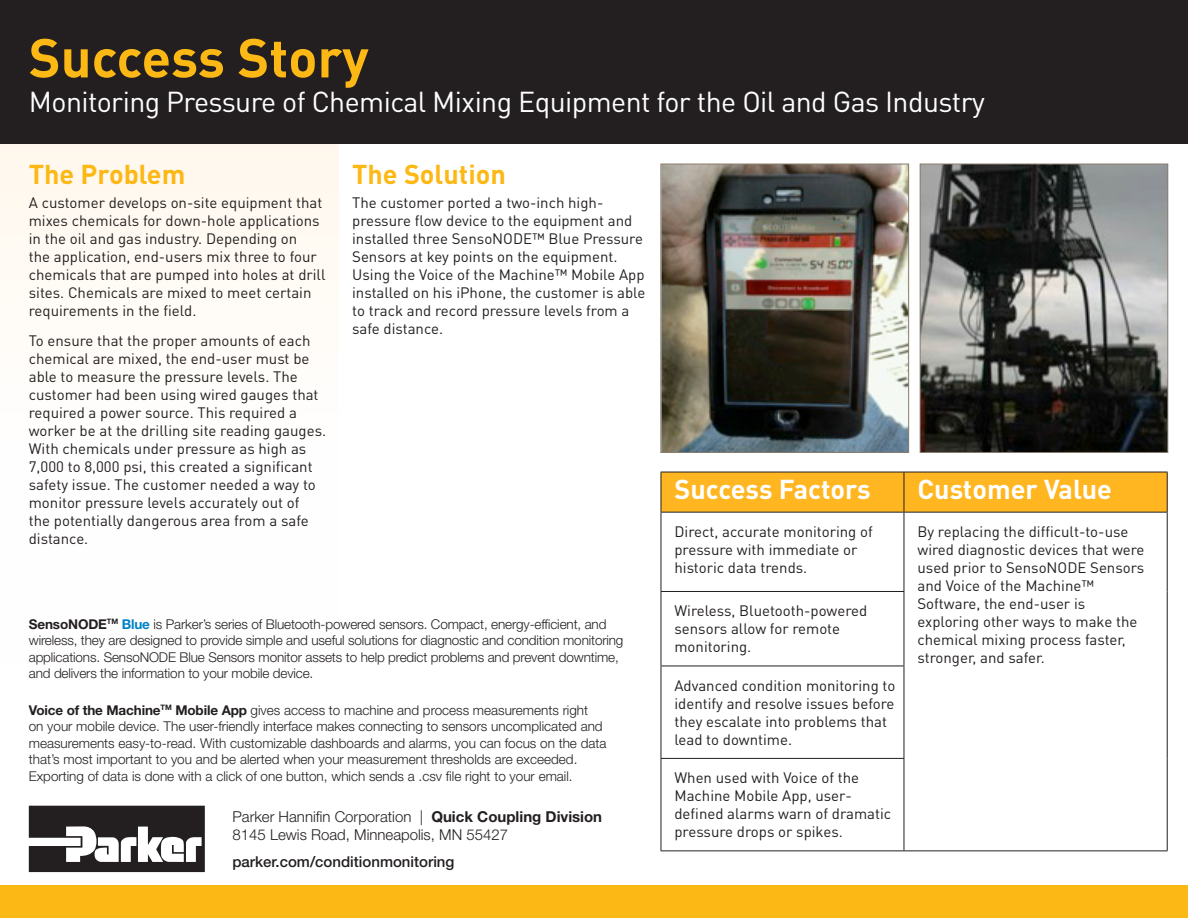
<style>
.page{position:relative;width:1188px;height:918px;background:#fff}
.page>*{position:absolute;margin:0;border:0;box-sizing:border-box;transform-origin:0 0}
.t1{font:700 54px "DINOT";color:#fcb814}
.t2{font:28.5px "DINOT";letter-spacing:-.02em;color:#fff}
.t3{font:700 27px "DINOT";color:#fff}
.t4{font:700 27px "DINOT";color:#fcb814}
.t5{font:15px/18px "DINOT";color:#231f20}
.t6{font:300 15px/18px "Helvetica Neue LT Std";color:#231f20}
.t7{font:500 15px "Helvetica Neue LT Std";color:#231f20}
.t8{font:300 13.5px/16.5px "Helvetica Neue LT Std";color:#231f20}
.s1{font-weight:700}
.s2{font-weight:700;color:#0082c5}
</style>
<div class="page">
<div style="left:0;top:135px;width:339px;height:527px;background:#fffdfb"></div>
<div style="left:0;top:885px;width:1188px;height:33px;background:#fcb814"></div>
<div style="left:0;top:0;width:1188px;height:144px;background:#231f20"></div>
<div style="left:662px;top:473px;width:505px;height:39px;background:#ffb620"></div>
<svg style="left:662px;top:513px;width:505px;height:337px"></svg>
<hr style="left:661px;top:472px;width:243px;height:1px;background:#231f20">
<hr style="left:661px;top:472px;width:1px;height:40px;background:#231f20">
<hr style="left:904px;top:472px;width:264px;height:1px;background:#231f20">
<hr style="left:904px;top:472px;width:1px;height:40px;background:#231f20">
<hr style="left:1167px;top:472px;width:1px;height:40px;background:#231f20">
<hr style="left:661px;top:512px;width:243px;height:1px;background:#231f20">
<hr style="left:661px;top:513px;width:1px;height:78px;background:#231f20">
<hr style="left:661px;top:591px;width:243px;height:1px;background:#231f20">
<hr style="left:661px;top:592px;width:1px;height:74px;background:#231f20">
<hr style="left:661px;top:666px;width:1px;height:92px;background:#231f20">
<hr style="left:661px;top:759px;width:1px;height:91px;background:#231f20">
<hr style="left:661px;top:666px;width:243px;height:1px;background:#231f20">
<hr style="left:661px;top:758px;width:243px;height:1px;background:#231f20">
<hr style="left:661px;top:850px;width:243px;height:1px;background:#231f20">
<hr style="left:904px;top:512px;width:264px;height:1px;background:#231f20">
<hr style="left:904px;top:513px;width:1px;height:78px;background:#231f20">
<hr style="left:1167px;top:513px;width:1px;height:78px;background:#231f20">
<hr style="left:904px;top:592px;width:1px;height:74px;background:#231f20">
<hr style="left:1167px;top:591px;width:1px;height:75px;background:#231f20">
<hr style="left:904px;top:666px;width:1px;height:92px;background:#231f20">
<hr style="left:1167px;top:666px;width:1px;height:92px;background:#231f20">
<hr style="left:904px;top:759px;width:1px;height:91px;background:#231f20">
<hr style="left:1167px;top:758px;width:1px;height:92px;background:#231f20">
<hr style="left:904px;top:850px;width:264px;height:1px;background:#231f20">
<img style="left:663px;top:166px;width:244px;height:285px">
<div style="left:661px;top:164px;width:248px;height:289px;border:1px solid #887d6e"></div>
<img style="left:922px;top:166px;width:244px;height:285px">
<div style="left:920px;top:164px;width:248px;height:289px;border:1px solid #887d6e"></div>
<svg style="left:29px;top:806px;width:176px;height:66px"></svg>
<h1 class="t1" style="left:29px;top:21px;width:341px">Success Story</h1>
<h2 class="t2" style="left:29px;top:82px;width:958px">Monitoring Pressure of Chemical Mixing Equipment for the Oil and Gas Industry</h2>
<h3 class="t4" style="left:29px;top:156px;width:158px">The Problem</h3>
<p class="t5" style="left:29px;top:193px;width:298px">A customer develops on-site equipment that mixes chemicals for down-hole applications in the oil and gas industry. Depending on<br>the application, end-users mix three to four chemicals that are pumped into holes at drill sites. Chemicals are mixed to meet certain requirements in the field.</p>
<p class="t5" style="left:29px;top:331px;width:299px">To ensure that the proper amounts of each chemical are mixed, the end-user must be able to measure the pressure levels. The customer had been using wired gauges that required a power source. This required a worker be at the drilling site reading gauges.<br>With chemicals under pressure as high as 7,000 to 8,000 psi, this created a significant safety issue. The customer needed a way to monitor pressure levels accurately out of<br>the potentially dangerous area from a safe distance.</p>
<h3 class="t4" style="left:352px;top:156px;width:155px">The Solution</h3>
<p class="t5" style="left:352px;top:193px;width:295px">The customer ported a two-inch high&shy;pressure flow device to the equipment and installed three SensoNODE™ Blue Pressure Sensors at key points on the equipment.<br>Using the Voice of the Machine™ Mobile App installed on his iPhone, the customer is able to track and record pressure levels from a safe distance.</p>
<p class="t8" style="left:29px;top:616px;width:596px"><span class="s1">SensoNODE</span><sup>TM</sup> <span class="s2">Blue</span> is Parker’s series of Bluetooth-powered sensors. Compact, energy-efficient, and wireless, they are designed to provide simple and useful solutions for diagnostic and condition monitoring applications. SensoNODE Blue Sensors monitor assets to help predict problems and prevent downtime, and delivers the information to your mobile device.</p>
<p class="t8" style="left:29px;top:702px;width:579px"><span class="s1">Voice of the Machine</span><sup>TM</sup> <span class="s1">Mobile App</span> gives access to machine and process measurements right<br>on your mobile device. The user-friendly interface makes connecting to sensors uncomplicated and measurements easy-to-read. With customizable dashboards and alarms, you can focus on the data that’s most important to you and be alerted when your measurement thresholds are exceeded.<br>Exporting of data is done with a click of one button, which sends a .csv file right to your email.</p>
<p class="t6" style="left:232px;top:808px;width:371px">Parker Hannifin Corporation | <span class="s1">Quick Coupling Division<br></span>8145 Lewis Road, Minneapolis, MN 55427</p>
<p class="t7" style="left:232px;top:853px;width:224px">parker.com/conditionmonitoring</p>
<h3 class="t3" style="left:674px;top:471px;width:198px">Success Factors</h3>
<h3 class="t3" style="left:917px;top:471px;width:196px">Customer Value</h3>
<p class="t5" style="left:674px;top:522px;width:200px">Direct, accurate monitoring of pressure with immediate or historic data trends.</p>
<p class="t5" style="left:917px;top:522px;width:229px">By replacing the difficult-to-use wired diagnostic devices that were used prior to SensoNODE Sensors and Voice of the Machine™<br>Software, the end-user is exploring other ways to make the chemical mixing process faster, stronger, and safer.</p>
<p class="t5" style="left:674px;top:601px;width:194px">Wireless, Bluetooth-powered sensors allow for remote monitoring.</p>
<p class="t5" style="left:674px;top:676px;width:222px">Advanced condition monitoring to identify and resolve issues before they escalate into problems that lead to downtime.</p>
<p class="t5" style="left:674px;top:768px;width:218px">When used with Voice of the<br>Machine Mobile App, user&shy;defined alarms warn of dramatic pressure drops or spikes.</p>
</div>
